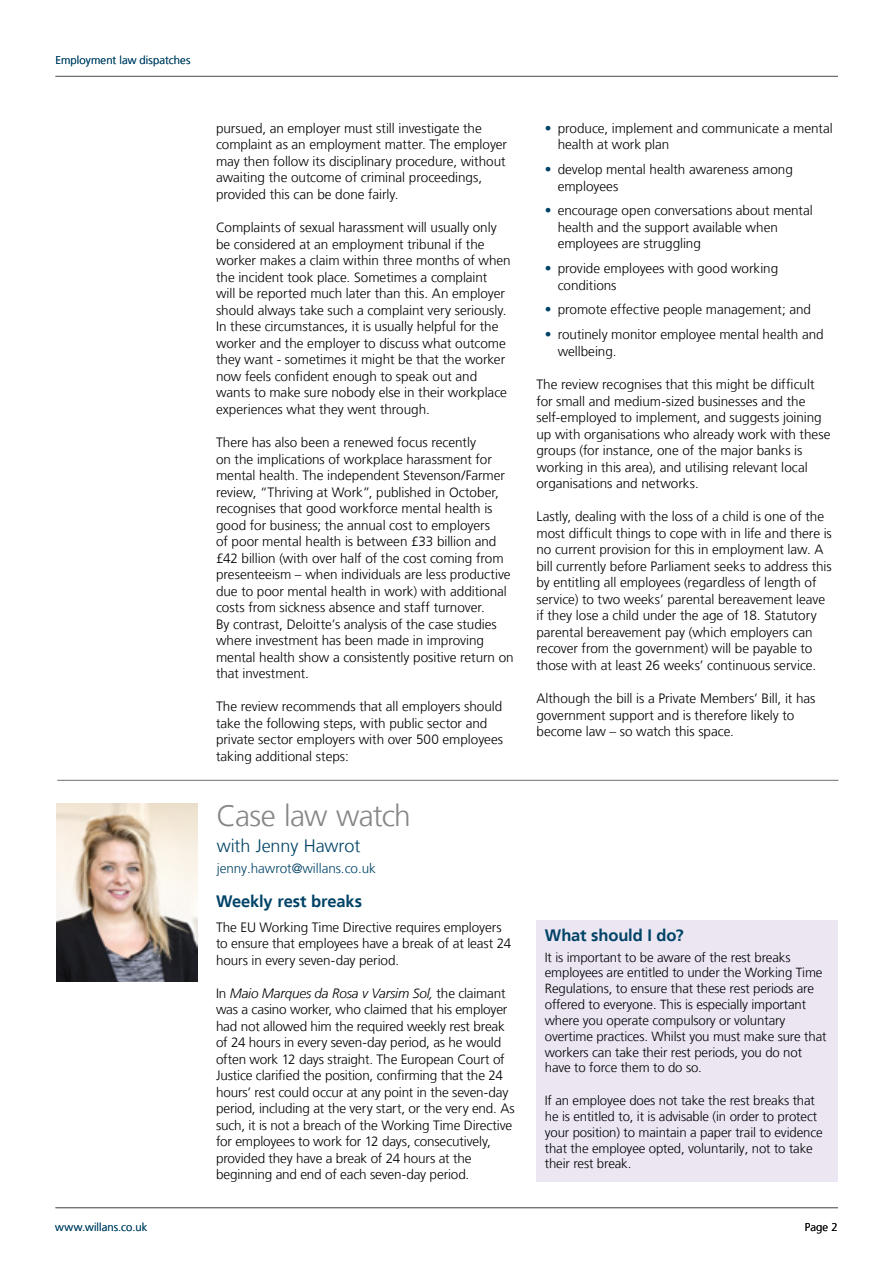
<style>
.page{position:relative;width:893px;height:1263px;background:#fff}
.page>*{position:absolute;margin:0;border:0;box-sizing:border-box;transform-origin:0 0}
.t1{font:300 30px "Frutiger LT";letter-spacing:-.03em;color:#878787}
.t2{font:300 18px "Frutiger LT";letter-spacing:-.005em;color:#004366}
.t3{font:700 16.5px "Frutiger LT";letter-spacing:-.005em;color:#004366}
.t4{font:300 13.5px/16.5px "Frutiger LT";letter-spacing:-.005em;color:#000}
.t5{font:300 13.5px "Frutiger LT";letter-spacing:-.005em;color:#004366}
.t6{font:300 13.2px/15.9px "Frutiger LT";letter-spacing:-.01em;color:#000}
.t7{font:300 11.25px "Frutiger LT";letter-spacing:.005em;color:#004366}
.t8{font:300 11.25px "Frutiger LT";color:#000}
.s1{font-style:italic}
.s2{color:#004366}
</style>
<div class="page">
<hr style="left:56px;top:76px;width:782px;height:1px;background:#706f6f">
<hr style="left:56px;top:1207px;width:782px;height:1px;background:#706f6f">
<div style="left:536px;top:920px;width:302px;height:262px;background:#ece6f3"></div>
<img style="left:56px;top:803px;width:141px;height:179px">
<hr style="left:57px;top:780px;width:781px;height:1px;background:#706f6f">
<p class="t7" style="left:56px;top:54px;width:136px">Employment law dispatches</p>
<p class="t4" style="left:216px;top:120px;width:293px">pursued, an employer must still investigate the complaint as an employment matter. The employer may then follow its disciplinary procedure, without awaiting the outcome of criminal proceedings, provided this can be done fairly.</p>
<p class="t4" style="left:216px;top:220px;width:296px">Complaints of sexual harassment will usually only be considered at an employment tribunal if the worker makes a claim within three months of when the incident took place. Sometimes a complaint<br>will be reported much later than this. An employer should always take such a complaint very seriously.<br>In these circumstances, it is usually helpful for the worker and the employer to discuss what outcome they want - sometimes it might be that the worker now feels confident enough to speak out and wants to make sure nobody else in their workplace experiences what they went through.</p>
<p class="t4" style="left:216px;top:434px;width:299px">There has also been a renewed focus recently<br>on the implications of workplace harassment for mental health. The independent Stevenson/Farmer review, “Thriving at Work”, published in October, recognises that good workforce mental health is good for business; the annual cost to employers<br>of poor mental health is between £33 billion and £42 billion (with over half of the cost coming from presenteeism – when individuals are less productive due to poor mental health in work) with additional costs from sickness absence and staff turnover.<br>By contrast, Deloitte’s analysis of the case studies where investment has been made in improving mental health show a consistently positive return on that investment.</p>
<p class="t4" style="left:216px;top:699px;width:289px">The review recommends that all employers should take the following steps, with public sector and private sector employers with over 500 employees taking additional steps:</p>
<h1 class="t1" style="left:216px;top:798px;width:196px">Case law watch</h1>
<h2 class="t2" style="left:217px;top:836px;width:145px">with Jenny Hawrot</h2>
<p class="t5" style="left:217px;top:861px;width:161px">jenny.hawrot@willans.co.uk</p>
<p class="t3" style="left:216px;top:891px;width:148px">Weekly rest breaks</p>
<p class="t4" style="left:216px;top:919px;width:297px">The EU Working Time Directive requires employers to ensure that employees have a break of at least 24 hours in every seven-day period.</p>
<p class="t4" style="left:216px;top:985px;width:300px">In <span class="s1">Maio Marques da Rosa v Varsim Sol,</span> the claimant was a casino worker, who claimed that his employer had not allowed him the required weekly rest break of 24 hours in every seven-day period, as he would often work 12 days straight. The European Court of Justice clarified the position, confirming that the 24 hours’ rest could occur at any point in the seven-day period, including at the very start, or the very end. As such, it is not a breach of the Working Time Directive for employees to work for 12 days, consecutively, provided they have a break of 24 hours at the beginning and end of each seven-day period.</p>
<p class="t4" style="left:558px;top:120px;width:277px;text-indent:-13px"><span class="s2">•</span> produce, implement and communicate a mental health at work plan</p>
<p class="t4" style="left:558px;top:161px;width:237px;text-indent:-13px"><span class="s2">•</span> develop mental health awareness among employees</p>
<p class="t4" style="left:558px;top:203px;width:257px;text-indent:-13px"><span class="s2">•</span> encourage open conversations about mental health and the support available when employees are struggling</p>
<p class="t4" style="left:558px;top:260px;width:222px;text-indent:-13px"><span class="s2">•</span> provide employees with good working conditions</p>
<p class="t4" style="left:545px;top:302px;width:268px"><span class="s2">•</span> promote effective people management; and</p>
<p class="t4" style="left:558px;top:327px;width:268px;text-indent:-13px"><span class="s2">•</span> routinely monitor employee mental health and wellbeing.</p>
<p class="t4" style="left:536px;top:376px;width:296px">The review recognises that this might be difficult for small and medium-sized businesses and the self-employed to implement, and suggests joining up with organisations who already work with these groups (for instance, one of the major banks is working in this area), and utilising relevant local organisations and networks.</p>
<p class="t4" style="left:536px;top:509px;width:297px">Lastly, dealing with the loss of a child is one of the most difficult things to cope with in life and there is no current provision for this in employment law. A bill currently before Parliament seeks to address this by entitling all employees (regardless of length of service) to two weeks’ parental bereavement leave if they lose a child under the age of 18. Statutory parental bereavement pay (which employers can recover from the government) will be payable to those with at least 26 weeks’ continuous service.</p>
<p class="t4" style="left:536px;top:690px;width:280px">Although the bill is a Private Members’ Bill, it has government support and is therefore likely to become law – so watch this space.</p>
<p class="t3" style="left:545px;top:926px;width:140px">What should I do?</p>
<p class="t6" style="left:545px;top:949px;width:283px">It is important to be aware of the rest breaks employees are entitled to under the Working Time Regulations, to ensure that these rest periods are offered to everyone. This is especially important where you operate compulsory or voluntary overtime practices. Whilst you must make sure that workers can take their rest periods, you do not have to force them to do so.</p>
<p class="t6" style="left:545px;top:1093px;width:279px">If an employee does not take the rest breaks that he is entitled to, it is advisable (in order to protect your position) to maintain a paper trail to evidence that the employee opted, voluntarily, not to take their rest break.</p>
<p class="t7" style="left:55px;top:1221px;width:94px">www.willans.co.uk</p>
<p class="t8" style="left:805px;top:1221px;width:34px">Page 2</p>
</div>
